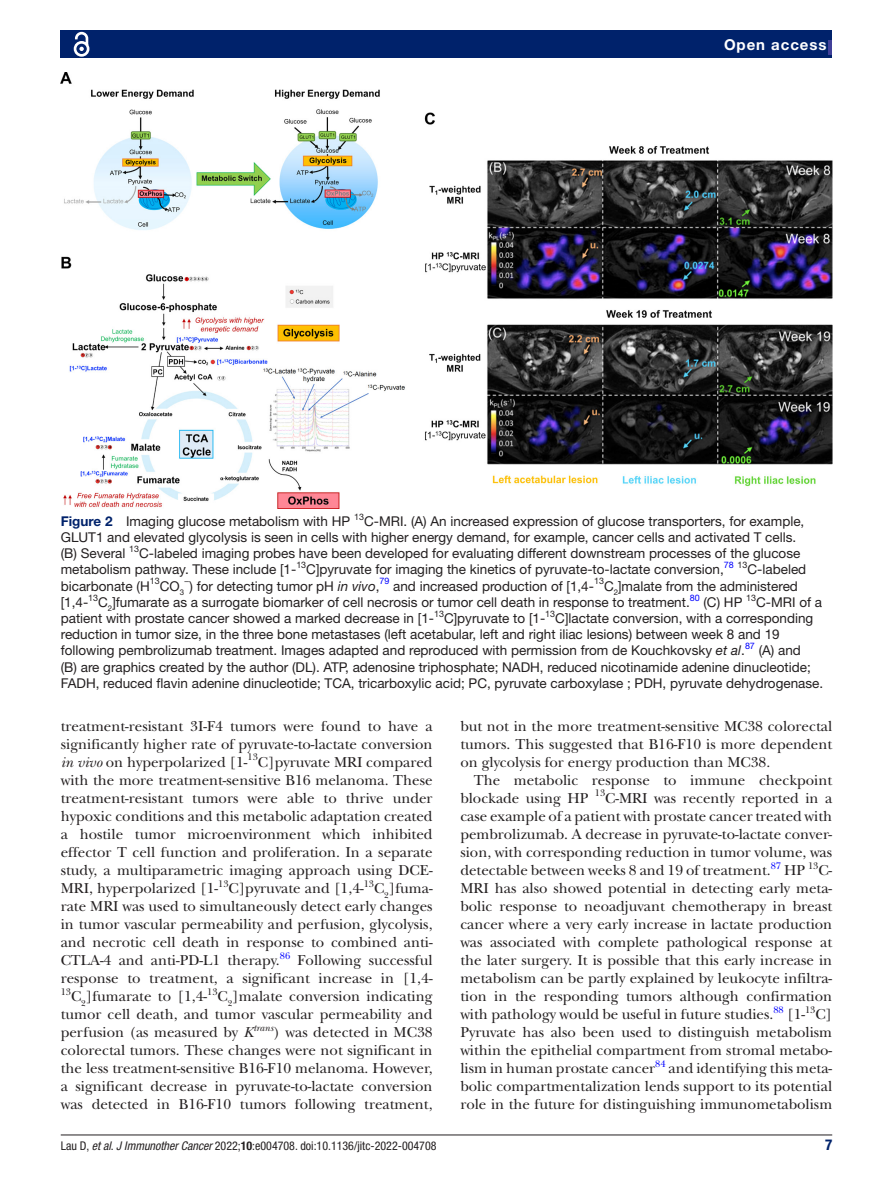
<style>
.page{position:relative;width:893px;height:1191px;background:#fff}
.page>*{position:absolute;margin:0;border:0;box-sizing:border-box;transform-origin:0 0}
.t1{font:15px/18px "New Baskerville";color:#231f20;text-align:justify}
.t2{font:700 15px "Helvetica Neue LT Std";letter-spacing:.065em;color:#fff}
.t3{font:700 condensed 15px "Helvetica Neue LT Std";color:#00226b}
.t4{font:13.5px/16.2px "Helvetica Neue LT Std";color:#231f20}
.t5{font:condensed 12px "Helvetica Neue LT Std";color:#231f20}
.t6{font:9.9px "New Baskerville";color:#231f20}
.t7{font:9.9px "New Baskerville";color:#00f}
.t8{font:italic 9.9px "New Baskerville";color:#231f20}
.t9{font:9px "Helvetica Neue LT Std";color:#231f20}
.t10{font:9px "Helvetica Neue LT Std";color:#00f}
.s1{font-weight:700;color:#00226b}
.s2{font-style:italic}
.s3{font-weight:700}
</style>
<div class="page">
<hr style="left:61px;top:1134px;width:771px;height:1px;background:#231f20">
<div style="left:61px;top:31px;width:771px;height:27px;background:#00226b"></div>
<hr style="left:828px;top:40px;width:4px;height:15px;background:#414099">
<svg style="left:73px;top:31px;width:17px;height:26px"></svg>
<img style="left:61px;top:73px;width:771px;height:435px">
<p class="t2" style="left:724px;top:35px;width:104px">Open access</p>
<p class="t4" style="left:61px;top:512px;width:291px"><span class="s1">Figure 2</span> Imaging glucose metabolism with HP</p>
<p class="t9" style="left:354px;top:511px;width:11px">13</p>
<p class="t4" style="left:61px;top:512px;width:745px;text-indent:303px">C-MRI. (A) An increased expression of glucose transporters, for example,<br>GLUT1 and elevated glycolysis is seen in cells with higher energy demand, for example, cancer cells and activated T cells. (B) Several</p>
<p class="t9" style="left:129px;top:543px;width:11px">13</p>
<p class="t4" style="left:61px;top:545px;width:747px;text-indent:78px">C-labeled imaging probes have been developed for evaluating different downstream processes of the glucose metabolism pathway. These include [1-<sup>13</sup>C]pyruvate for imaging the kinetics of pyruvate-to-lactate conversion,<sup>78</sup> <sup>13</sup>C-labeled bicarbonate (H<sup>13</sup>CO<sub>3</sub><sup>−</sup>) for detecting tumor pH <span class="s2">in vivo</span>,<sup>79</sup> and increased production of [1,4-<sup>13</sup>C<sub>2</sub>]malate from the administered [1,4-<sup>13</sup>C<sub>2</sub>]fumarate as a surrogate biomarker of cell necrosis or tumor cell death in response to treatment.</p>
<p class="t10" style="left:690px;top:592px;width:11px">80</p>
<p class="t4" style="left:703px;top:593px;width:40px">(C) HP</p>
<p class="t9" style="left:746px;top:592px;width:11px">13</p>
<p class="t4" style="left:61px;top:593px;width:764px;text-indent:695px">C-MRI of a patient with prostate cancer showed a marked decrease in [1-<sup>13</sup>C]pyruvate to [1-<sup>13</sup>C]lactate conversion, with a corresponding reduction in tumor size, in the three bone metastases (left acetabular, left and right iliac lesions) between week 8 and 19 following pembrolizumab treatment. Images adapted and reproduced with permission from de Kouchkovsky <span class="s2">et al</span>.<sup>87</sup> (A) and<br>(B) are graphics created by the author (DL). ATP, adenosine triphosphate; NADH, reduced nicotinamide adenine dinucleotide; FADH, reduced flavin adenine dinucleotide; TCA, tricarboxylic acid; PC, pyruvate carboxylase ; PDH, pyruvate dehydrogenase.</p>
<p class="t1" style="left:61px;top:717px;width:373px">treatment-resistant 3I-F4 tumors were found to have a significantly higher rate of pyruvate-to-lactate conversion <span class="s2">in vivo</span> on hyperpolarized [1-</p>
<p class="t6" style="left:248px;top:751px;width:12px">13</p>
<p class="t1" style="left:61px;top:753px;width:373px;text-indent:197px">C]pyruvate MRI compared with the more treatment-sensitive B16 melanoma. These treatment-resistant tumors were able to thrive under hypoxic conditions and this metabolic adaptation created a hostile tumor microenvironment which inhibited effector T cell function and proliferation. In a separate study, a multiparametric imaging approach using DCE-MRI, hyperpolarized [1-</p>
<p class="t6" style="left:218px;top:877px;width:12px">13</p>
<p class="t1" style="left:228px;top:879px;width:137px">C]pyruvate and [1,4-</p>
<p class="t6" style="left:364px;top:877px;width:12px">13</p>
<p class="t1" style="left:61px;top:879px;width:373px;text-indent:313px">C<sub>2</sub>]fuma&shy;rate MRI was used to simultaneously detect early changes in tumor vascular permeability and perfusion, glycolysis, and necrotic cell death in response to combined anti-CTLA-4 and anti-PD-L1 therapy.</p>
<p class="t7" style="left:280px;top:949px;width:12px">86</p>
<p class="t1" style="left:61px;top:951px;width:373px;text-align:right">Following successful<br>response to treatment, a significant increase in [1,4-</p>
<p class="t6" style="left:61px;top:985px;width:12px">13</p>
<p class="t1" style="left:71px;top:987px;width:138px">C<sub>2</sub>]fumarate to [1,4-</p>
<p class="t6" style="left:207px;top:985px;width:12px">13</p>
<p class="t1" style="left:61px;top:987px;width:373px;text-indent:157px">C<sub>2</sub>]malate conversion indicating tumor cell death, and tumor vascular permeability and perfusion (as measured by <span class="s2">K</span></p>
<p class="t8" style="left:253px;top:1021px;width:22px">trans</p>
<p class="t1" style="left:61px;top:1023px;width:373px;text-indent:213px">) was detected in MC38 colorectal tumors. These changes were not significant in the less treatment-sensitive B16-F10 melanoma. However, a significant decrease in pyruvate-to-lactate conversion was detected in B16-F10 tumors following treatment,</p>
<p class="t1" style="left:460px;top:717px;width:373px">but not in the more treatment-sensitive MC38 colorectal tumors. This suggested that B16-F10 is more dependent on glycolysis for energy production than MC38.</p>
<p class="t1" style="left:460px;top:771px;width:373px;text-indent:13px">The metabolic response to immune checkpoint blockade using HP</p>
<p class="t6" style="left:595px;top:787px;width:12px">13</p>
<p class="t1" style="left:460px;top:789px;width:373px;text-indent:145px">C-MRI was recently reported in a case example of a patient with prostate cancer treated with pembrolizumab. A decrease in pyruvate-to-lactate conver&shy;sion, with corresponding reduction in tumor volume, was detectable between weeks 8 and 19 of treatment.</p>
<p class="t7" style="left:771px;top:859px;width:12px">87</p>
<p class="t6" style="left:808px;top:859px;width:12px">13</p>
<p class="t1" style="left:460px;top:861px;width:373px;text-indent:358px">C-MRI has also showed potential in detecting early meta&shy;bolic response to neoadjuvant chemotherapy in breast cancer where a very early increase in lactate production was associated with complete pathological response at the later surgery. It is possible that this early increase in metabolism can be partly explained by leukocyte infiltra&shy;tion in the responding tumors although confirmation with pathology would be useful in future studies.<sup>88</sup> [1-</p>
<p class="t1" style="left:784px;top:861px;width:22px">HP</p>
<p class="t6" style="left:805px;top:1003px;width:12px">13</p>
<p class="t1" style="left:460px;top:1005px;width:373px;text-indent:355px">C] Pyruvate has also been used to distinguish metabolism within the epithelial compartment from stromal metabo&shy;lism in human prostate cancer</p>
<p class="t7" style="left:655px;top:1057px;width:12px">84</p>
<p class="t1" style="left:460px;top:1059px;width:373px;text-indent:208px">and identifying this meta&shy;bolic compartmentalization lends support to its potential role in the future for distinguishing immunometabolism</p>
<p class="t5" style="left:61px;top:1138px;width:377px">Lau D, <span class="s2">et al</span>. <span class="s2">J Immunother Cancer</span> 2022;<span class="s3">10</span>:e004708. doi:10.1136/jitc-2022-004708</p>
<p class="t3" style="left:825px;top:1135px;width:9px">7</p>
</div>
